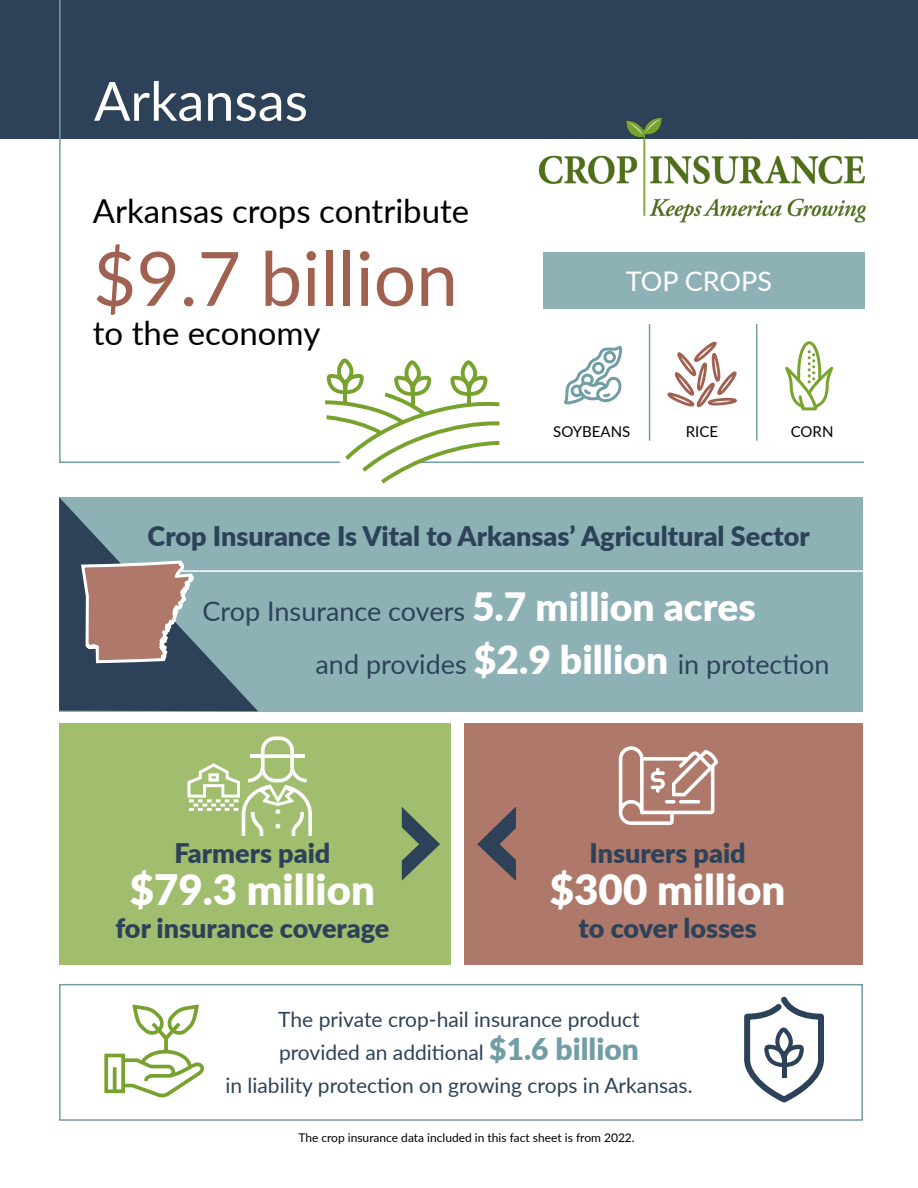
<style>
.page{position:relative;width:918px;height:1188px;background:#fff}
.page>*{position:absolute;margin:0;border:0;box-sizing:border-box;transform-origin:0 0}
.t1{font:75px "Lato";color:#a06150}
.t2{font:54px "Lato";color:#fff}
.t3{font:900 42px "Lato";color:#fff}
.t4{font:33px "Lato";color:#000}
.t5{font:900 27px "Lato";color:#2d4258}
.t6{font:27px "Lato";color:#2d4258}
.t7{font:27px "Lato";color:#fff}
.t8{font:21px "Lato";color:#2d4258}
.t9{font:15px "Lato";color:#000}
.t10{font:12px "Lato";color:#000}
.s1{font-weight:900;font-size:39px;color:#fff}
.s2{font-weight:900;font-size:30px;color:#719da4}
</style>
<div class="page">
<div style="left:0;top:0;width:918px;height:138px;background:#2d4258"></div>
<svg style="left:58px;top:0;width:807px;height:463px"></svg>
<div style="left:543px;top:252px;width:322px;height:56px;background:#8eb1b6"></div>
<img style="left:539px;top:111px;width:336px;height:130px">
<svg style="left:325px;top:358px;width:175px;height:126px"></svg>
<hr style="left:649px;top:324px;width:1px;height:117px;background:#719da4">
<hr style="left:756px;top:324px;width:2px;height:117px;background:#719da4">
<svg style="left:559px;top:345px;width:65px;height:64px"></svg>
<svg style="left:785px;top:341px;width:48px;height:69px"></svg>
<svg style="left:666px;top:340px;width:72px;height:72px"></svg>
<div style="left:59px;top:497px;width:804px;height:214px;background:#8eb1b6"></div>
<div style="left:465px;top:723px;width:399px;height:241px;background:#ae796a"></div>
<div style="left:59px;top:723px;width:391px;height:241px;background:#a0be6d"></div>
<div style="left:59px;top:984px;width:804px;height:137px;border:2px solid #719da4"></div>
<hr style="left:178px;top:570px;width:719px;height:2px;background:#fff">
<svg style="left:477px;top:807px;width:39px;height:74px"></svg>
<svg style="left:401px;top:807px;width:39px;height:74px"></svg>
<svg style="left:59px;top:497px;width:199px;height:214px"></svg>
<svg style="left:104px;top:1049px;width:101px;height:49px"></svg>
<svg style="left:132px;top:1004px;width:67px;height:35px"></svg>
<svg style="left:164px;top:1038px;width:4px;height:15px"></svg>
<svg style="left:744px;top:996px;width:80px;height:107px"></svg>
<hr style="left:782px;top:1052px;width:4px;height:26px;background:#2d4258">
<svg style="left:187px;top:736px;width:125px;height:100px"></svg>
<svg style="left:619px;top:746px;width:99px;height:79px"></svg>
<p class="t2" style="left:94px;top:62px;width:216px">Arkansas</p>
<p class="t4" style="left:93px;top:188px;width:378px">Arkansas crops contribute</p>
<p class="t1" style="left:93px;top:225px;width:367px">$9.7 billion</p>
<p class="t4" style="left:93px;top:310px;width:229px">to the economy</p>
<p class="t7" style="left:626px;top:262px;width:148px">TOP CROPS</p>
<p class="t9" style="left:553px;top:420px;width:79px">SOYBEANS</p>
<p class="t9" style="left:686px;top:420px;width:34px">RICE</p>
<p class="t9" style="left:791px;top:420px;width:44px">CORN</p>
<p class="t5" style="left:148px;top:516px;width:664px">Crop Insurance Is Vital to Arkansas’ Agricultural Sector</p>
<p class="t6" style="left:203px;top:592px;width:555px">Crop Insurance covers <span class="s1">5.7 million acres</span></p>
<p class="t6" style="left:316px;top:645px;width:515px">and provides <span class="s1">$2.9 billion</span> in protection</p>
<p class="t5" style="left:174px;top:833px;width:158px">Farmers paid</p>
<p class="t3" style="left:130px;top:858px;width:247px">$79.3 million</p>
<p class="t5" style="left:115px;top:908px;width:276px">for insurance coverage</p>
<p class="t5" style="left:589px;top:833px;width:158px">Insurers paid</p>
<p class="t3" style="left:550px;top:858px;width:237px">$300 million</p>
<p class="t5" style="left:579px;top:908px;width:180px">to cover losses</p>
<p class="t8" style="left:278px;top:1004px;width:363px">The private crop-hail insurance product</p>
<p class="t8" style="left:279px;top:1037px;width:361px">provided an additional <span class="s2">$1.6 billion</span></p>
<p class="t8" style="left:225px;top:1070px;width:469px">in liability protection on growing crops in Arkansas.</p>
<p class="t10" style="left:298px;top:1129px;width:338px">The crop insurance data included in this fact sheet is from 2022.</p>
</div>
